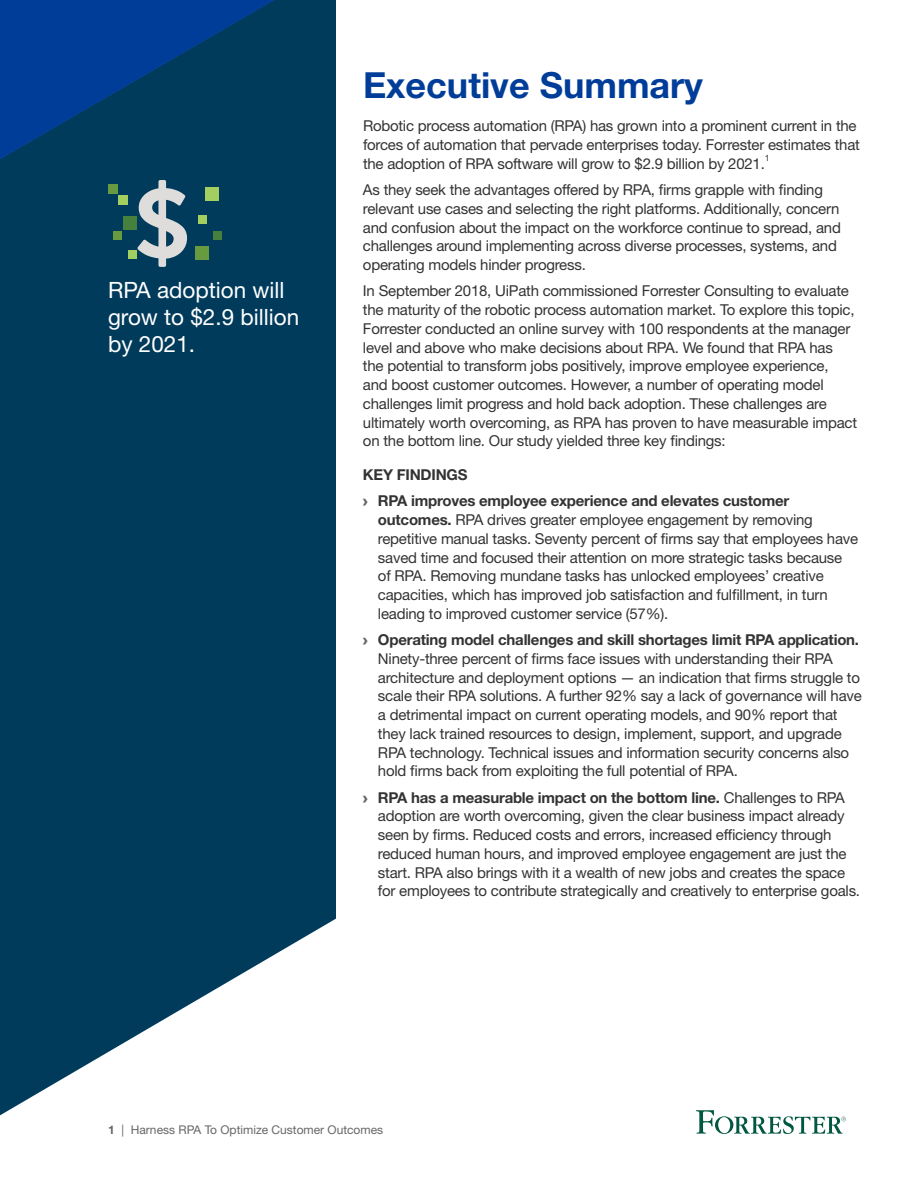
<style>
.page{position:relative;width:918px;height:1188px;background:#fff}
.page>*{position:absolute;margin:0;border:0;box-sizing:border-box;transform-origin:0 0}
.t1{font:700 36px "Helvetica Neue LT Std";color:#003d99}
.t2{font:22.5px/27px "Helvetica Neue LT Std";color:#fff}
.t3{font:15px/18.8px "Helvetica Neue LT Std";letter-spacing:-.015em;color:#333}
.t4{font:700 15px/26.2px "Helvetica Neue LT Std";letter-spacing:-.015em;color:#333}
.t5{font:12px "Helvetica Neue LT Std";color:#666}
.t6{font:8.7px "Helvetica Neue LT Std";color:#333}
.s1{font-family:"Arial";font-weight:900;color:#666}
.s2{font-weight:700}
</style>
<div class="page">
<svg style="left:0;top:0;width:336px;height:1115px;background:#194e6c"></svg>
<svg style="left:0;top:0;width:274px;height:159px;background:#003c7a"></svg>
<svg style="left:696px;top:1110px;width:150px;height:24px"></svg>
<svg style="left:137px;top:180px;width:50px;height:87px;background:#6f8c9c"></svg>
<div style="left:108px;top:184px;width:9px;height:10px;background:#689a40"></div>
<div style="left:119px;top:195px;width:9px;height:10px;background:#a3cf60"></div>
<div style="left:123px;top:217px;width:13px;height:13px;background:#45803c"></div>
<div style="left:114px;top:232px;width:8px;height:8px;background:#689a40"></div>
<div style="left:128px;top:251px;width:8px;height:8px;background:#a3cf60"></div>
<div style="left:199px;top:215px;width:8px;height:8px;background:#a3cf60"></div>
<div style="left:196px;top:246px;width:13px;height:14px;background:#689a40"></div>
<div style="left:213px;top:232px;width:9px;height:8px;background:#45803c"></div>
<div style="left:205px;top:187px;width:14px;height:14px;background:#a3cf60"></div>
<h2 class="t2" style="left:108px;top:276px;width:193px">RPA adoption will grow to $2.9 billion by 2021.</h2>
<h1 class="t1" style="left:363px;top:63px;width:341px">Executive Summary</h1>
<p class="t3" style="left:363px;top:117px;width:498px">Robotic process automation (RPA) has grown into a prominent current in the forces of automation that pervade enterprises today. Forrester estimates that the adoption of RPA software will grow to $2.9 billion by 2021.</p>
<p class="t6" style="left:765px;top:153px;width:6px">1</p>
<p class="t3" style="left:363px;top:180px;width:480px">As they seek the advantages offered by RPA, firms grapple with finding relevant use cases and selecting the right platforms. Additionally, concern and confusion about the impact on the workforce continue to spread, and challenges around implementing across diverse processes, systems, and operating models hinder progress.</p>
<p class="t3" style="left:363px;top:282px;width:496px">In September 2018, UiPath commissioned Forrester Consulting to evaluate the maturity of the robotic process automation market. To explore this topic, Forrester conducted an online survey with 100 respondents at the manager level and above who make decisions about RPA. We found that RPA has the potential to transform jobs positively, improve employee experience,<br>and boost customer outcomes. However, a number of operating model challenges limit progress and hold back adoption. These challenges are ultimately worth overcoming, as RPA has proven to have measurable impact on the bottom line. Our study yielded three key findings:</p>
<p class="t4" style="left:363px;top:461px;width:428px">KEY FINDINGS<br><span class="s1">›</span> RPA improves employee experience and elevates customer</p>
<p class="t3" style="left:378px;top:510px;width:482px"><span class="s2">outcomes.</span> RPA drives greater employee engagement by removing repetitive manual tasks. Seventy percent of firms say that employees have saved time and focused their attention on more strategic tasks because of RPA. Removing mundane tasks has unlocked employees’ creative capacities, which has improved job satisfaction and fulfillment, in turn leading to improved customer service (57%).</p>
<p class="t3" style="left:378px;top:630px;width:485px;text-indent:-15px"><span class="s1">›</span> <span class="s2">Operating model challenges and skill shortages limit RPA application.<br></span>Ninety-three percent of firms face issues with understanding their RPA architecture and deployment options — an indication that firms struggle to scale their RPA solutions. A further 92% say a lack of governance will have a detrimental impact on current operating models, and 90% report that they lack trained resources to design, implement, support, and upgrade RPA technology. Technical issues and information security concerns also hold firms back from exploiting the full potential of RPA.</p>
<p class="t3" style="left:378px;top:788px;width:484px;text-indent:-15px"><span class="s1">›</span> <span class="s2">RPA has a measurable impact on the bottom line.</span> Challenges to RPA adoption are worth overcoming, given the clear business impact already seen by firms. Reduced costs and errors, increased efficiency through reduced human hours, and improved employee engagement are just the start. RPA also brings with it a wealth of new jobs and creates the space for employees to contribute strategically and creatively to enterprise goals.</p>
<p class="t5" style="left:108px;top:1123px;width:277px"><span class="s2">1</span> | Harness RPA To Optimize Customer Outcomes</p>
</div>
